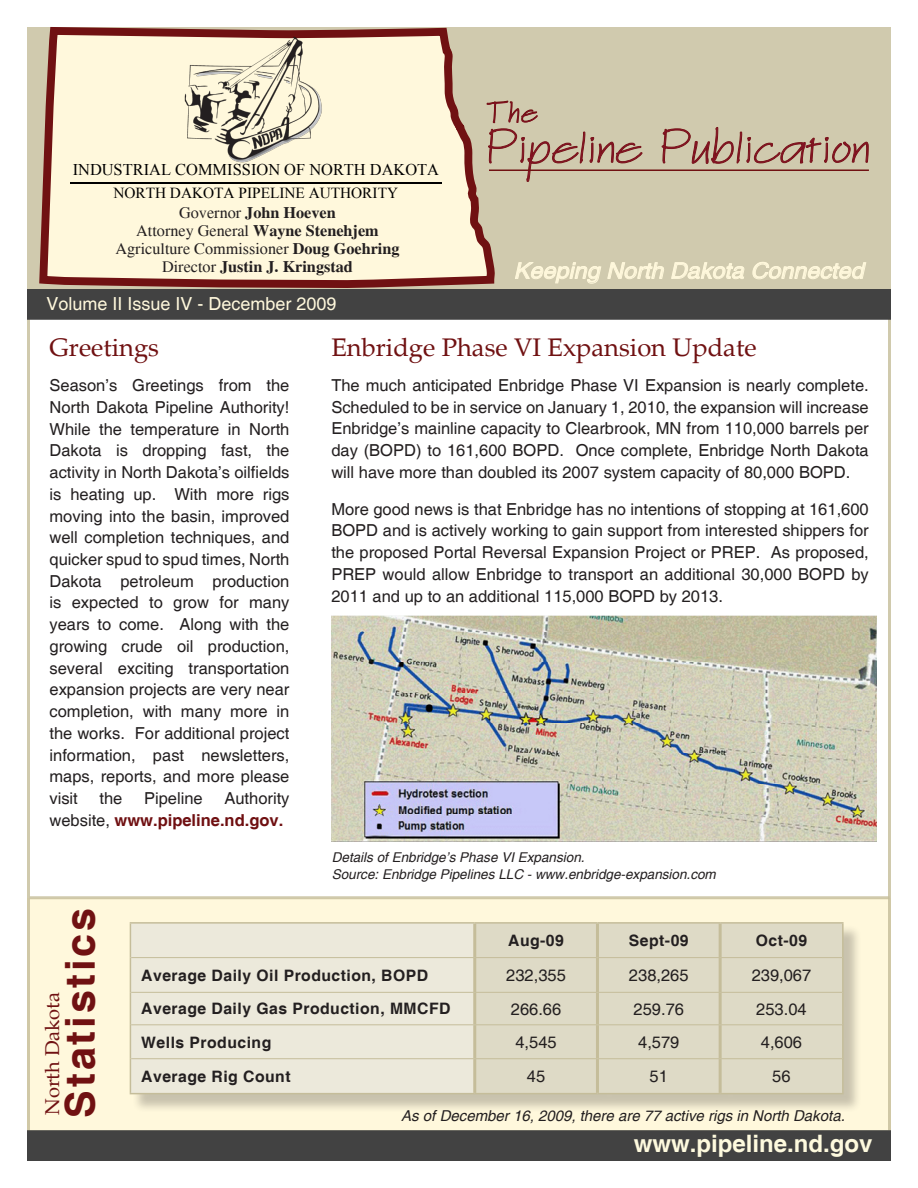
<style>
.page{position:relative;width:918px;height:1188px;background:#fff}
.page>*{position:absolute;margin:0;border:0;box-sizing:border-box;transform-origin:0 0}
.t1{font:50.4px "Architext";letter-spacing:.04em;color:#821222;scale:1.16 1}
.t2{font:700 41.4px "Helvetica";letter-spacing:.07em;color:#701112}
.t3{font:25.5px "Palatino";color:#701112}
.t4{font:700 24px "Helvetica";color:#fefade}
.t5{font:italic 21.9px "Helvetica";color:#fff8dc;scale:1.07 1}
.t6{font:19.95px "Palatino";color:#701112}
.t7{font:18px "Helvetica";color:#fff8dc}
.t8{font:16.5px/21.8px "Helvetica";color:#231f20;text-align:justify}
.t9{font:700 16.5px/22.2px "Helvetica";color:#6f0f11}
.t10{font:16.35px "Times New Roman";color:#000}
.t11{font:16.2px/18px "Times";color:#231f20;text-align:center}
.t12{font:700 15.75px "Helvetica";letter-spacing:.03em;color:#231f20}
.t13{font:15.3px "Times New Roman";letter-spacing:-.005em;color:#000}
.t14{font:italic 15px "Helvetica";color:#231f20}
.t15{font:italic 13.5px/16.5px "Helvetica";color:#231f20}
.s1{font-weight:700}
.s2{font-weight:400;color:#231f20}
</style>
<div class="page">
<div style="left:27px;top:898px;width:864px;height:233px;background:#fff8dc"></div>
<div style="left:132px;top:924px;width:730px;height:189px;background:#231f20;opacity:.25"></div>
<div style="left:131px;top:924px;width:342px;height:169px;background:#ece9db"></div>
<div style="left:476px;top:924px;width:366px;height:169px;background:#dedac6"></div>
<hr style="left:130px;top:922px;width:345px;height:2px;background:#c5bd9a">
<hr style="left:130px;top:924px;width:1px;height:34px;background:#c5bd9a">
<hr style="left:475px;top:922px;width:122px;height:2px;background:#c5bd9a">
<hr style="left:597px;top:922px;width:123px;height:2px;background:#c5bd9a">
<hr style="left:720px;top:922px;width:124px;height:2px;background:#c5bd9a">
<hr style="left:842px;top:924px;width:2px;height:34px;background:#c5bd9a">
<hr style="left:130px;top:958px;width:1px;height:34px;background:#c5bd9a">
<hr style="left:842px;top:958px;width:2px;height:34px;background:#c5bd9a">
<hr style="left:130px;top:992px;width:1px;height:33px;background:#c5bd9a">
<hr style="left:842px;top:992px;width:2px;height:33px;background:#c5bd9a">
<hr style="left:130px;top:1025px;width:1px;height:34px;background:#c5bd9a">
<hr style="left:842px;top:1025px;width:2px;height:34px;background:#c5bd9a">
<hr style="left:130px;top:1059px;width:1px;height:34px;background:#c5bd9a">
<hr style="left:842px;top:1059px;width:2px;height:34px;background:#c5bd9a">
<hr style="left:130px;top:1093px;width:345px;height:1px;background:#c5bd9a">
<hr style="left:475px;top:1093px;width:122px;height:1px;background:#c5bd9a">
<hr style="left:597px;top:1093px;width:123px;height:1px;background:#c5bd9a">
<hr style="left:720px;top:1093px;width:124px;height:1px;background:#c5bd9a">
<hr style="left:473px;top:924px;width:3px;height:33px;background:#c5bd9a">
<hr style="left:596px;top:924px;width:3px;height:33px;background:#c5bd9a">
<hr style="left:719px;top:924px;width:3px;height:33px;background:#c5bd9a">
<hr style="left:473px;top:958px;width:3px;height:34px;background:#c5bd9a">
<hr style="left:596px;top:958px;width:3px;height:34px;background:#c5bd9a">
<hr style="left:719px;top:958px;width:3px;height:34px;background:#c5bd9a">
<hr style="left:473px;top:993px;width:3px;height:31px;background:#c5bd9a">
<hr style="left:596px;top:993px;width:3px;height:31px;background:#c5bd9a">
<hr style="left:719px;top:993px;width:3px;height:31px;background:#c5bd9a">
<hr style="left:473px;top:1025px;width:3px;height:33px;background:#c5bd9a">
<hr style="left:596px;top:1025px;width:3px;height:33px;background:#c5bd9a">
<hr style="left:719px;top:1025px;width:3px;height:33px;background:#c5bd9a">
<hr style="left:473px;top:1059px;width:3px;height:34px;background:#c5bd9a">
<hr style="left:596px;top:1059px;width:3px;height:34px;background:#c5bd9a">
<hr style="left:719px;top:1059px;width:3px;height:34px;background:#c5bd9a">
<hr style="left:131px;top:957px;width:344px;height:1px;background:#c5bd9a">
<hr style="left:475px;top:957px;width:122px;height:1px;background:#c5bd9a">
<hr style="left:597px;top:957px;width:123px;height:1px;background:#c5bd9a">
<hr style="left:720px;top:957px;width:122px;height:1px;background:#c5bd9a">
<hr style="left:131px;top:992px;width:344px;height:1px;background:#c5bd9a">
<hr style="left:475px;top:992px;width:122px;height:1px;background:#c5bd9a">
<hr style="left:597px;top:992px;width:123px;height:1px;background:#c5bd9a">
<hr style="left:720px;top:992px;width:122px;height:1px;background:#c5bd9a">
<hr style="left:131px;top:1024px;width:344px;height:1px;background:#c5bd9a">
<hr style="left:475px;top:1024px;width:122px;height:1px;background:#c5bd9a">
<hr style="left:597px;top:1024px;width:123px;height:1px;background:#c5bd9a">
<hr style="left:720px;top:1024px;width:122px;height:1px;background:#c5bd9a">
<hr style="left:131px;top:1058px;width:344px;height:1px;background:#c5bd9a">
<hr style="left:475px;top:1058px;width:122px;height:1px;background:#c5bd9a">
<hr style="left:597px;top:1058px;width:123px;height:1px;background:#c5bd9a">
<hr style="left:720px;top:1058px;width:122px;height:1px;background:#c5bd9a">
<div style="left:27px;top:27px;width:864px;height:277px;background:#d0caae"></div>
<svg style="left:39px;top:27px;width:456px;height:261px;background:#edddc4"></svg>
<hr style="left:70px;top:182px;width:372px;height:2px;background:#000">
<div style="left:27px;top:289px;width:864px;height:31px;background:#424242;border:2px solid #424242"></div>
<div style="left:27px;top:1130px;width:864px;height:31px;background:#424242;border:2px solid #424242"></div>
<img style="left:168px;top:35px;width:155px;height:129px">
<svg style="left:487px;top:61px;width:155px;height:121px"></svg>
<svg style="left:662px;top:127px;width:207px;height:43px"></svg>
<svg style="left:515px;top:263px;width:86px;height:20px"></svg>
<svg style="left:608px;top:263px;width:56px;height:16px"></svg>
<svg style="left:672px;top:263px;width:72px;height:16px"></svg>
<svg style="left:753px;top:262px;width:113px;height:17px"></svg>
<hr style="left:489px;top:170px;width:380px;height:1px;background:#701112">
<img style="left:331px;top:615px;width:546px;height:226px">
<hr style="left:30px;top:896px;width:859px;height:3px;background:#c5bd99">
<p class="t10" style="left:73px;top:159px;width:368px">INDUSTRIAL COMMISSION OF NORTH DAKOTA</p>
<p class="t13" style="left:114px;top:183px;width:286px">NORTH DAKOTA PIPELINE AUTHORITY</p>
<p class="t11" style="left:116px;top:204px;width:285px">Governor <span class="s1">John Hoeven<br></span>Attorney General <span class="s1">Wayne Stenehjem<br></span>Agriculture Commissioner <span class="s1">Doug Goehring<br></span>Director <span class="s1">Justin J. Kringstad</span></p>
<p class="t7" style="left:46px;top:293px;width:292px">Volume II Issue IV - December 2009</p>
<h1 class="t1" style="left:488px;top:127px;width:331px">Pipeline Publication</h1>
<h3 class="t5" style="left:514px;top:258px;width:328px">Keeping North Dakota Connected</h3>
<h3 class="t3" style="left:50px;top:332px;width:111px">Greetings</h3>
<p class="t8" style="left:50px;top:375px;width:241px">Season’s Greetings from the North Dakota Pipeline Authority!<br>While the temperature in North Dakota is dropping fast, the activity in North Dakota’s oilfields is heating up. With more rigs moving into the basin, improved well completion techniques, and quicker spud to spud times, North Dakota petroleum production is expected to grow for many years to come. Along with the growing crude oil production, several exciting transportation expansion projects are very near completion, with many more in the works. For additional project information, past newsletters, maps, reports, and more please visit</p>
<p class="t9" style="left:50px;top:788px;width:242px;text-indent:175px"><span class="s2">Authority website,</span> www.pipeline.nd.gov.</p>
<p class="t8" style="left:100px;top:788px;width:24px">the</p>
<p class="t8" style="left:144px;top:788px;width:60px">Pipeline</p>
<h3 class="t3" style="left:331px;top:332px;width:427px">Enbridge Phase VI Expansion Update</h3>
<p class="t8" style="left:331px;top:375px;width:539px">The much anticipated Enbridge Phase VI Expansion is nearly complete.<br>Scheduled to be in service on January 1, 2010, the expansion will increase Enbridge’s mainline capacity to Clearbrook, MN from 110,000 barrels per day (BOPD) to 161,600 BOPD. Once complete, Enbridge North Dakota will have more than doubled its 2007 system capacity of 80,000 BOPD.</p>
<p class="t8" style="left:331px;top:499px;width:539px">More good news is that Enbridge has no intentions of stopping at 161,600<br>BOPD and is actively working to gain support from interested shippers for the proposed Portal Reversal Expansion Project or PREP. As proposed, PREP would allow Enbridge to transport an additional 30,000 BOPD by 2011 and up to an additional 115,000 BOPD by 2013.</p>
<p class="t15" style="left:332px;top:850px;width:386px">Details of Enbridge’s Phase VI Expansion.<br>Source: Enbridge Pipelines LLC - www.enbridge-expansion.com</p>
<h2 class="t2" style="left:55px;top:1118px;width:211px;rotate:-90deg">Statistics</h2>
<p class="t6" style="left:41px;top:1115px;width:124px;rotate:-90deg">North Dakota</p>
<p class="t12" style="left:508px;top:931px;width:57px">Aug-09</p>
<p class="t12" style="left:629px;top:931px;width:61px">Sept-09</p>
<p class="t12" style="left:756px;top:931px;width:53px">Oct-09</p>
<p class="t12" style="left:141px;top:966px;width:288px">Average Daily Oil Production, BOPD</p>
<p class="t8" style="left:506px;top:965px;width:61px">232,355</p>
<p class="t8" style="left:629px;top:965px;width:61px">238,265</p>
<p class="t8" style="left:752px;top:965px;width:61px">239,067</p>
<p class="t12" style="left:141px;top:999px;width:311px">Average Daily Gas Production, MMCFD</p>
<p class="t8" style="left:511px;top:999px;width:52px">266.66</p>
<p class="t8" style="left:634px;top:999px;width:52px">259.76</p>
<p class="t8" style="left:756px;top:999px;width:52px">253.04</p>
<p class="t12" style="left:141px;top:1032px;width:132px">Wells Producing</p>
<p class="t8" style="left:515px;top:1032px;width:43px">4,545</p>
<p class="t8" style="left:638px;top:1032px;width:43px">4,579</p>
<p class="t8" style="left:761px;top:1032px;width:43px">4,606</p>
<p class="t12" style="left:141px;top:1067px;width:151px">Average Rig Count</p>
<p class="t8" style="left:527px;top:1066px;width:20px">45</p>
<p class="t8" style="left:650px;top:1066px;width:20px">51</p>
<p class="t8" style="left:772px;top:1066px;width:20px">56</p>
<p class="t14" style="left:401px;top:1107px;width:445px">As of December 16, 2009, there are 77 active rigs in North Dakota.</p>
<h3 class="t4" style="left:634px;top:1129px;width:240px">www.pipeline.nd.gov</h3>
</div>
